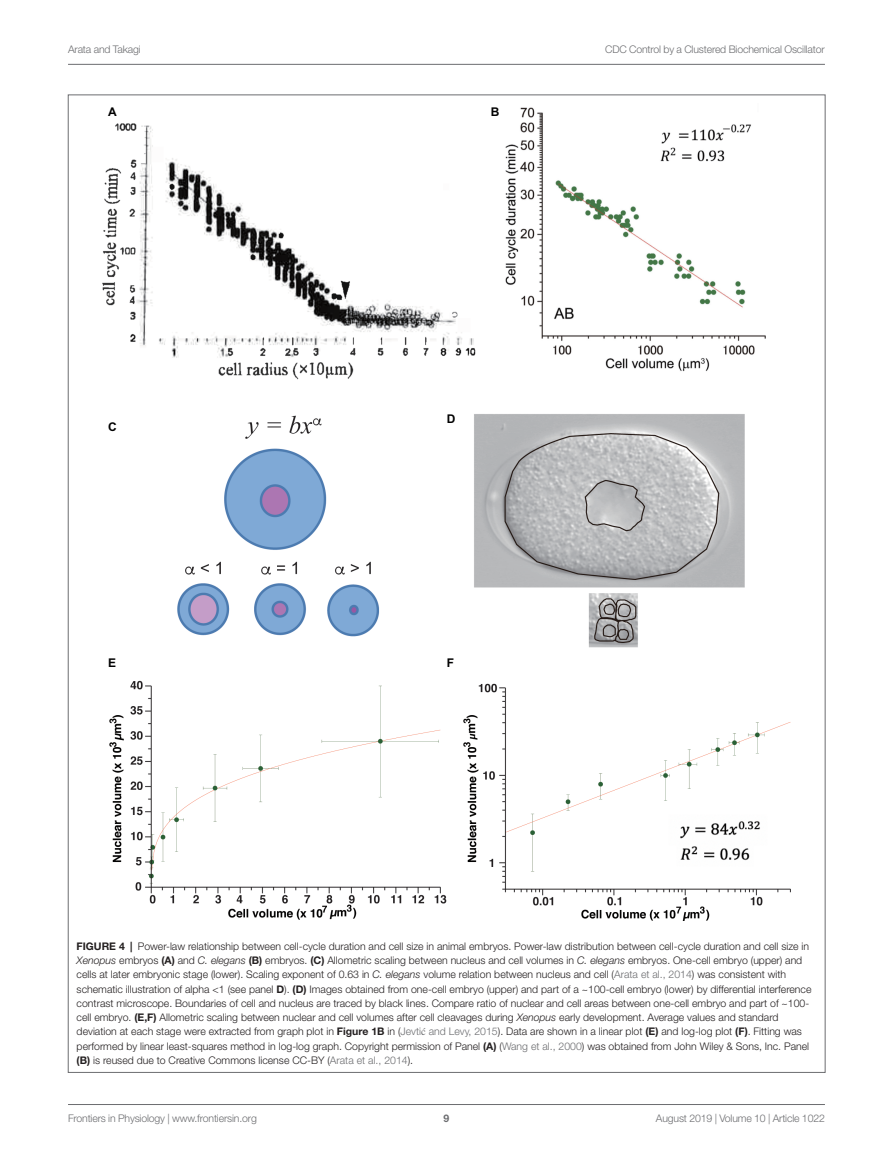
<style>
.page{position:relative;width:893px;height:1170px;background:#fff}
.page>*{position:absolute;margin:0;border:0;box-sizing:border-box;transform-origin:0 0}
.t1{font:700 12px "Arial";color:#000001}
.FIG_LEG{font:300 10.5px/14.2px "Helvetica Neue LT Std";color:#231f20}
.t2{font:300 10.5px "Helvetica Neue LT Std";letter-spacing:-.015em;color:#6c6d70}
.t3{font:700 10.5px "Helvetica Neue LT Std";color:#6c6d70}
.s1{font-weight:700}
.s2{font-style:italic}
.s3{color:#6c6d70}
.s4{font-family:"STIX General";font-weight:400;color:#6c6d70}
</style>
<div class="page">
<hr style="left:68px;top:64px;width:757px;height:1px;background:#6c6d70">
<hr style="left:68px;top:1104px;width:757px;height:1px;background:#6c6d70">
<img style="left:103px;top:107px;width:687px;height:813px">
<p class="t2" style="left:68px;top:42px;width:74px">Arata and Takagi</p>
<p class="t2" style="left:605px;top:42px;width:221px">CDC Control by a Clustered Biochemical Oscillator</p>
<p class="t1" style="left:108px;top:104px;width:10px">A</p>
<p class="t1" style="left:491px;top:104px;width:10px">B</p>
<p class="t1" style="left:108px;top:419px;width:10px">C</p>
<p class="t1" style="left:447px;top:411px;width:10px">D</p>
<p class="t1" style="left:108px;top:654px;width:10px">E</p>
<p class="t1" style="left:447px;top:654px;width:9px">F</p>
<p class="FIG_LEG" style="left:77px;top:938px;width:736px"><span class="s1">FIGURE 4 |</span> Power-law relationship between cell-cycle duration and cell size in animal embryos. Power-law distribution between cell-cycle duration and cell size in <span class="s2">Xenopus</span> embryos <span class="s1">(A)</span> and <span class="s2">C. elegans</span> <span class="s1">(B)</span> embryos. <span class="s1">(C)</span> Allometric scaling between nucleus and cell volumes in <span class="s2">C. elegans</span> embryos. One-cell embryo (upper) and cells at later embryonic stage (lower). Scaling exponent of 0.63 in <span class="s2">C. elegans</span> volume relation between nucleus and cell (<span class="s3">Arata et al., 2014</span>) was consistent with schematic illustration of alpha &lt;1 (see panel <span class="s1">D</span>). <span class="s1">(D)</span> Images obtained from one-cell embryo (upper) and part of a ~100-cell embryo (lower) by differential interference contrast microscope. Boundaries of cell and nucleus are traced by black lines. Compare ratio of nuclear and cell areas between one-cell embryo and part of ~100- cell embryo. <span class="s1">(E,F)</span> Allometric scaling between nuclear and cell volumes after cell cleavages during <span class="s2">Xenopus</span> early development. Average values and standard deviation at each stage were extracted from graph plot in <span class="s1">Figure 1B</span> in (<span class="s3">Jevti</span><span class="s4">ć</span> <span class="s3">and Levy, 2015</span>). Data are shown in a linear plot <span class="s1">(E)</span> and log-log plot <span class="s1">(F)</span>. Fitting was performed by linear least-squares method in log-log graph. Copyright permission of Panel <span class="s1">(A)</span> (<span class="s3">Wang et al., 2000</span>) was obtained from John Wiley &amp; Sons, Inc. Panel <span class="s1">(B)</span> is reused due to Creative Commons license CC-BY (<span class="s3">Arata et al., 2014</span>).</p>
<p class="t2" style="left:68px;top:1111px;width:190px">Frontiers in Physiology | www.frontiersin.org</p>
<p class="t3" style="left:444px;top:1111px;width:7px">9</p>
<p class="t2" style="left:656px;top:1111px;width:170px">August 2019 | Volume 10 | Article 1022</p>
</div>
